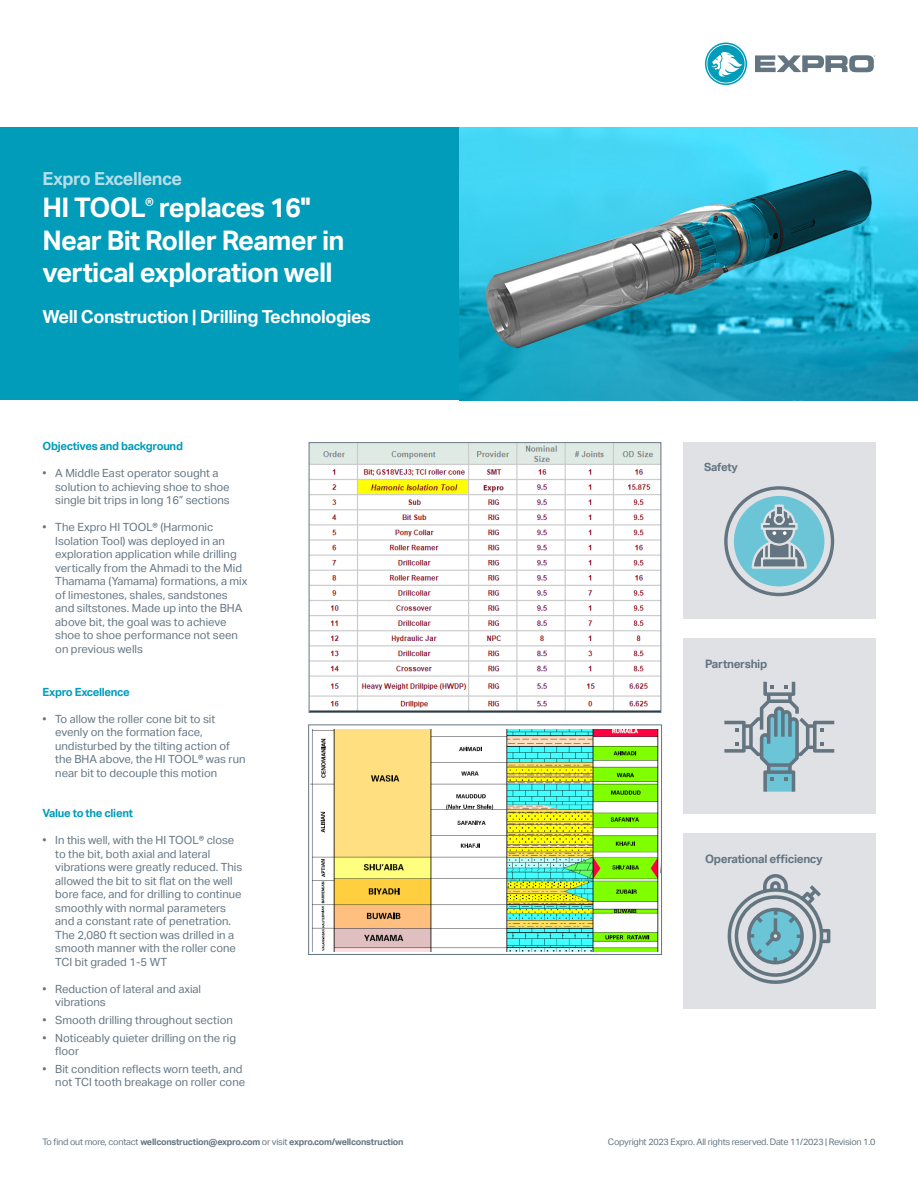
<style>
.page{position:relative;width:918px;height:1188px;background:#fff}
.page>*{position:absolute;margin:0;border:0;box-sizing:border-box;transform-origin:0 0}
.t1{font:700 27px/32.4px "Aktiv Grotesk";letter-spacing:-.025em;color:#fff}
.t2{font:700 18px "Aktiv Grotesk";letter-spacing:-.025em;color:#fff}
.t3{font:700 18px "Aktiv Grotesk";letter-spacing:-.025em;color:#b6dee9}
.t4{font:700 11.7px "Aktiv Grotesk";letter-spacing:-.025em;color:#647582}
.t5{font:11.25px/13.5px "Aktiv Grotesk";color:#647582}
.t6{font:700 11.25px "Aktiv Grotesk";letter-spacing:-.025em;color:#009cb9}
.t7{font:700 11.25px "Aktiv Grotesk";letter-spacing:-.025em;color:#647582}
.t8{font:700 9px "Aktiv Grotesk";letter-spacing:-.025em;color:#647582}
.t9{font:9px "Aktiv Grotesk";letter-spacing:-.025em;color:#647582}
.s1{font-weight:400}
</style>
<div class="page">
<svg style="left:705px;top:43px;width:42px;height:42px"></svg>
<svg style="left:755px;top:55px;width:120px;height:17px"></svg>
<div style="left:0;top:128px;width:459px;height:272px;background:#009cb9"></div>
<img style="left:459px;top:128px;width:459px;height:272px">
<div style="left:683px;top:833px;width:192px;height:176px;background:#e0e1e4"></div>
<div style="left:683px;top:638px;width:192px;height:176px;background:#e0e1e4"></div>
<svg style="left:724px;top:682px;width:110px;height:110px"></svg>
<svg style="left:727px;top:874px;width:103px;height:110px"></svg>
<img style="left:311px;top:729px;width:348px;height:223px">
<div style="left:308px;top:725px;width:354px;height:230px;border:1px solid #647582"></div>
<img style="left:311px;top:444px;width:348px;height:267px">
<div style="left:309px;top:442px;width:352px;height:271px;border:1px solid #647582"></div>
<div style="left:683px;top:442px;width:192px;height:176px;background:#e0e1e4"></div>
<svg style="left:724px;top:486px;width:110px;height:110px"></svg>
<p class="t3" style="left:43px;top:168px;width:141px">Expro Excellence</p>
<p class="t1" style="left:43px;top:192px;width:303px">HI TOOL<sup>®</sup> replaces 16"<br>Near Bit Roller Reamer in vertical exploration well</p>
<p class="t2" style="left:43px;top:307px;width:330px">Well Construction | Drilling Technologies</p>
<p class="t6" style="left:43px;top:440px;width:142px">Objectives and background</p>
<p class="t5" style="left:55px;top:467px;width:176px;text-indent:-13px">• A Middle East operator sought a solution to achieving shoe to shoe single bit trips in long 16” sections</p>
<p class="t5" style="left:55px;top:521px;width:194px;text-indent:-13px">• The Expro HI TOOL® (Harmonic Isolation Tool) was deployed in an exploration application while drilling vertically from the Ahmadi to the Mid Thamama (Yamama) formations, a mix of limestones, shales, sandstones and siltstones. Made up into the BHA above bit, the goal was to achieve shoe to shoe performance not seen on previous wells</p>
<p class="t6" style="left:43px;top:685px;width:89px">Expro Excellence</p>
<p class="t5" style="left:55px;top:712px;width:192px;text-indent:-13px">• To allow the roller cone bit to sit evenly on the formation face, undisturbed by the tilting action of the BHA above, the HI TOOL® was run near bit to decouple this motion</p>
<p class="t6" style="left:43px;top:807px;width:92px">Value to the client</p>
<p class="t5" style="left:55px;top:834px;width:189px;text-indent:-13px">• In this well, with the HI TOOL® close to the bit, both axial and lateral vibrations were greatly reduced. This allowed the bit to sit flat on the well bore face, and for drilling to continue smoothly with normal parameters and a constant rate of penetration.<br>The 2,080 ft section was drilled in a smooth manner with the roller cone TCI bit graded 1-5 WT</p>
<p class="t5" style="left:55px;top:982px;width:147px;text-indent:-13px">• Reduction of lateral and axial vibrations</p>
<p class="t5" style="left:43px;top:1013px;width:192px">• Smooth drilling throughout section</p>
<p class="t5" style="left:55px;top:1031px;width:182px;text-indent:-13px">• Noticeably quieter drilling on the rig floor</p>
<p class="t5" style="left:43px;top:1062px;width:204px;text-align:right">• Bit condition reflects worn teeth, and not TCI tooth breakage on roller cone</p>
<p class="t7" style="left:704px;top:461px;width:35px">Safety</p>
<p class="t4" style="left:705px;top:657px;width:64px">Partnership</p>
<p class="t4" style="left:705px;top:853px;width:119px">Operational efficiency</p>
<p class="t8" style="left:43px;top:1137px;width:363px"><span class="s1">To find out more, contact</span> wellconstruction@expro.com <span class="s1">or visit</span> expro.com/wellconstruction</p>
<p class="t9" style="left:608px;top:1137px;width:269px">Copyright 2023 Expro. All rights reserved. Date 11/2023 | Revision 1.0</p>
</div>
